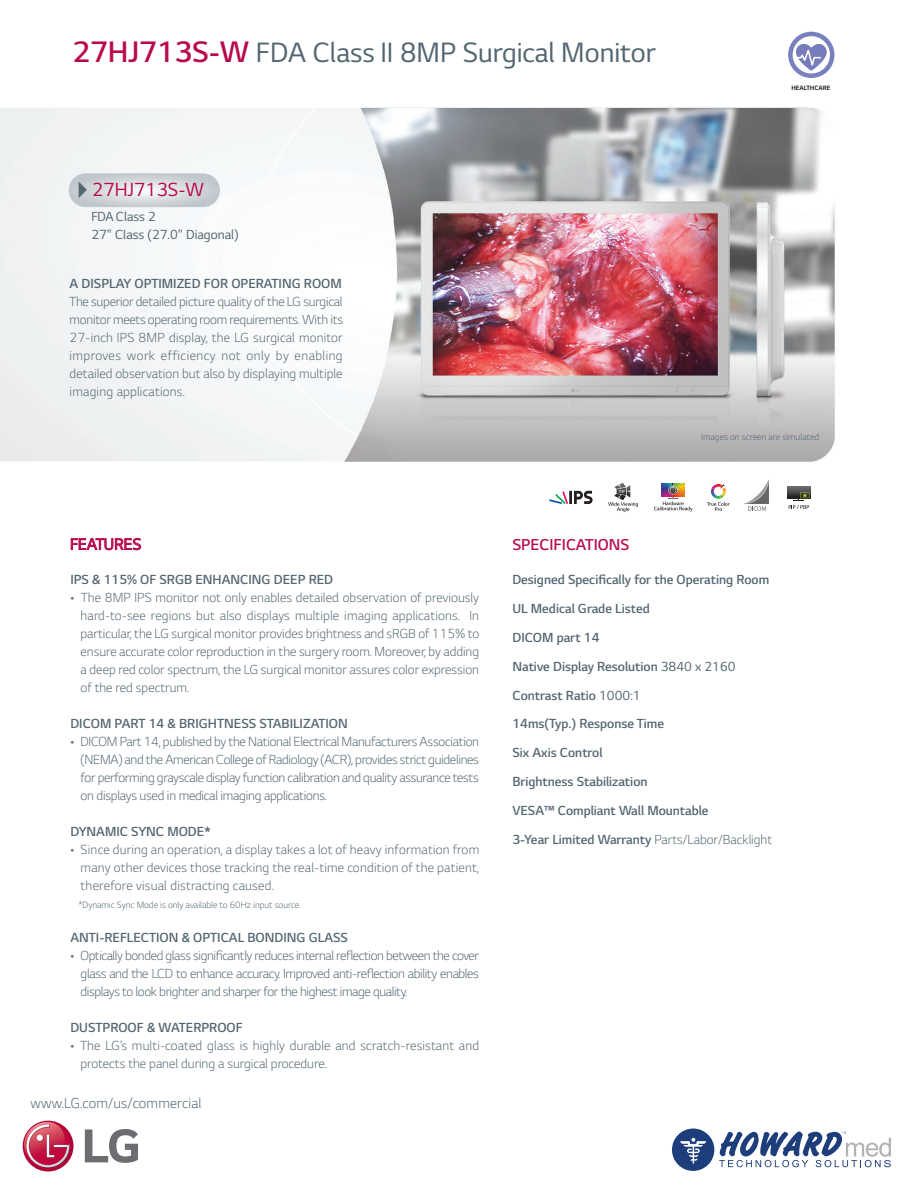
<style>
.page{position:relative;width:918px;height:1188px;background:#fff}
.page>*{position:absolute;margin:0;border:0;box-sizing:border-box;transform-origin:0 0}
.t1{font:31.8px "LG Smart";color:#536671}
.t2{font:21.6px "LG Smart";color:#b80a4d}
.t3{font:300 18px "LG Smart";color:#b80a4d}
.t4{font:18px "LG Smart";color:#b80a4d}
.t5{font:300 16.5px "LG Smart";letter-spacing:.01em;color:#536671}
.t6{font:300 15px/18px "LG Smart";color:#536671;text-align:justify}
.t7{font:300 15px/28.8px "LG Smart";color:#536671}
.t8{font:15px/18px "LG Smart";color:#536671}
.t9{font:300 10.5px "LG Smart";color:#536671}
.t10{font:700 7.2px "LG Smart";color:#231f20}
.s1{font-weight:300;font-size:33.75px;color:#b80a4d}
.s2{font-weight:400}
.s3{font-style:inherit}
</style>
<div class="page">
<svg style="left:672px;top:1129px;width:219px;height:42px"></svg>
<img style="left:0;top:107px;width:835px;height:406px">
<svg style="left:795px;top:42px;width:38px;height:29px"></svg>
<div style="left:788px;top:32px;width:46px;height:46px;border:4px solid #7880be;border-radius:50%"></div>
<svg style="left:85px;top:1129px;width:53px;height:34px"></svg>
<svg style="left:23px;top:1121px;width:50px;height:51px"></svg>
<svg style="left:22px;top:1122px;width:48px;height:46px"></svg>
<svg style="left:71px;top:538px;width:70px;height:12px"></svg>
<svg style="left:549px;top:491px;width:44px;height:13px"></svg>
<svg style="left:608px;top:483px;width:30px;height:29px"></svg>
<svg style="left:654px;top:483px;width:38px;height:29px"></svg>
<svg style="left:707px;top:484px;width:23px;height:27px"></svg>
<svg style="left:788px;top:486px;width:22px;height:13px"></svg>
<svg style="left:789px;top:492px;width:20px;height:17px"></svg>
<svg style="left:744px;top:479px;width:25px;height:32px"></svg>
<svg style="left:69px;top:173px;width:151px;height:34px;background:#d2d7db"></svg>
<h1 class="t1" style="left:73px;top:35px;width:585px"><span class="s1">27HJ713S-W</span> FDA Class II 8MP Surgical Monitor</h1>
<h2 class="t2" style="left:92px;top:178px;width:113px">27HJ713S-W</h2>
<p class="t8" style="left:91px;top:208px;width:149px">FDA Class 2<br>27" Class (27.0" Diagonal)</p>
<p class="t7" style="left:70px;top:270px;width:274px">A DISPLAY OPTIMIZED FOR OPERATING ROOM</p>
<p class="t6" style="left:70px;top:293px;width:275px">The superior detailed picture quality of the LG surgical monitor meets operating room requirements. With its 27-inch IPS 8MP display, the LG surgical monitor improves work efficiency not only by enabling detailed observation but also by displaying multiple imaging applications.</p>
<p class="t10" style="left:791px;top:83px;width:41px">HEALTHCARE</p>
<p class="t9" style="left:701px;top:431px;width:119px">Images on screen are simulated</p>
<p class="t4" style="left:70px;top:534px;width:73px">FEATURES</p>
<p class="t7" style="left:70px;top:566px;width:264px">IPS &amp; 115% OF SRGB ENHANCING DEEP RED</p>
<p class="t6" style="left:81px;top:589px;width:400px;text-indent:-10px">• The 8MP IPS monitor not only enables detailed observation of previously hard-to-see regions but also displays multiple imaging applications. In particular, the LG surgical monitor provides brightness and sRGB of 115% to ensure accurate color reproduction in the surgery room. Moreover, by adding a deep red color spectrum, the LG surgical monitor assures color expression of the red spectrum.</p>
<p class="t7" style="left:70px;top:710px;width:279px">DICOM PART 14 &amp; BRIGHTNESS STABILIZATION</p>
<p class="t6" style="left:81px;top:733px;width:400px;text-indent:-10px">• DICOM Part 14, published by the National Electrical Manufacturers Association (NEMA) and the American College of Radiology (ACR), provides strict guidelines for performing grayscale display function calibration and quality assurance tests on displays used in medical imaging applications.</p>
<p class="t7" style="left:70px;top:818px;width:142px">DYNAMIC SYNC MODE*</p>
<p class="t6" style="left:81px;top:841px;width:400px;text-indent:-10px">• Since during an operation, a display takes a lot of heavy information from many other devices those tracking the real-time condition of the patient, therefore visual distracting caused.</p>
<p class="t9" style="left:78px;top:899px;width:224px">*Dynamic Sync Mode is only available to 60Hz input source.</p>
<p class="t7" style="left:70px;top:924px;width:279px">ANTI-REFLECTION &amp; OPTICAL BONDING GLASS</p>
<p class="t6" style="left:81px;top:947px;width:400px;text-indent:-10px">• Optically bonded glass significantly reduces internal reflection between the cover glass and the LCD to enhance accuracy. Improved anti-reflection ability enables displays to look brighter and sharper for the highest image quality.</p>
<p class="t7" style="left:70px;top:1014px;width:174px">DUSTPROOF &amp; WATERPROOF</p>
<p class="t6" style="left:81px;top:1037px;width:400px;text-indent:-10px">• The LG’s multi-coated glass is highly durable and scratch-resistant and protects the panel during a surgical procedure.</p>
<p class="t5" style="left:31px;top:1094px;width:172px">www.LG.com/us/commercial</p>
<p class="t3" style="left:512px;top:535px;width:119px">SPECIFICATIONS</p>
<p class="t7" style="left:512px;top:566px;width:261px">Designed Specifically for the Operating Room<br>UL Medical Grade Listed<br>DICOM part 14<br>Native Display Resolution <span class="s2">3840 x 2160<br></span>Contrast Ratio <span class="s2">1000:1<br></span>14ms(Typ.) Response Time<br>Six Axis Control<br>Brightness Stabilization<br>VESA™ Compliant Wall Mountable<br>3-Year Limited Warranty <span class="s3">Parts/Labor/Backlight</span></p>
</div>
